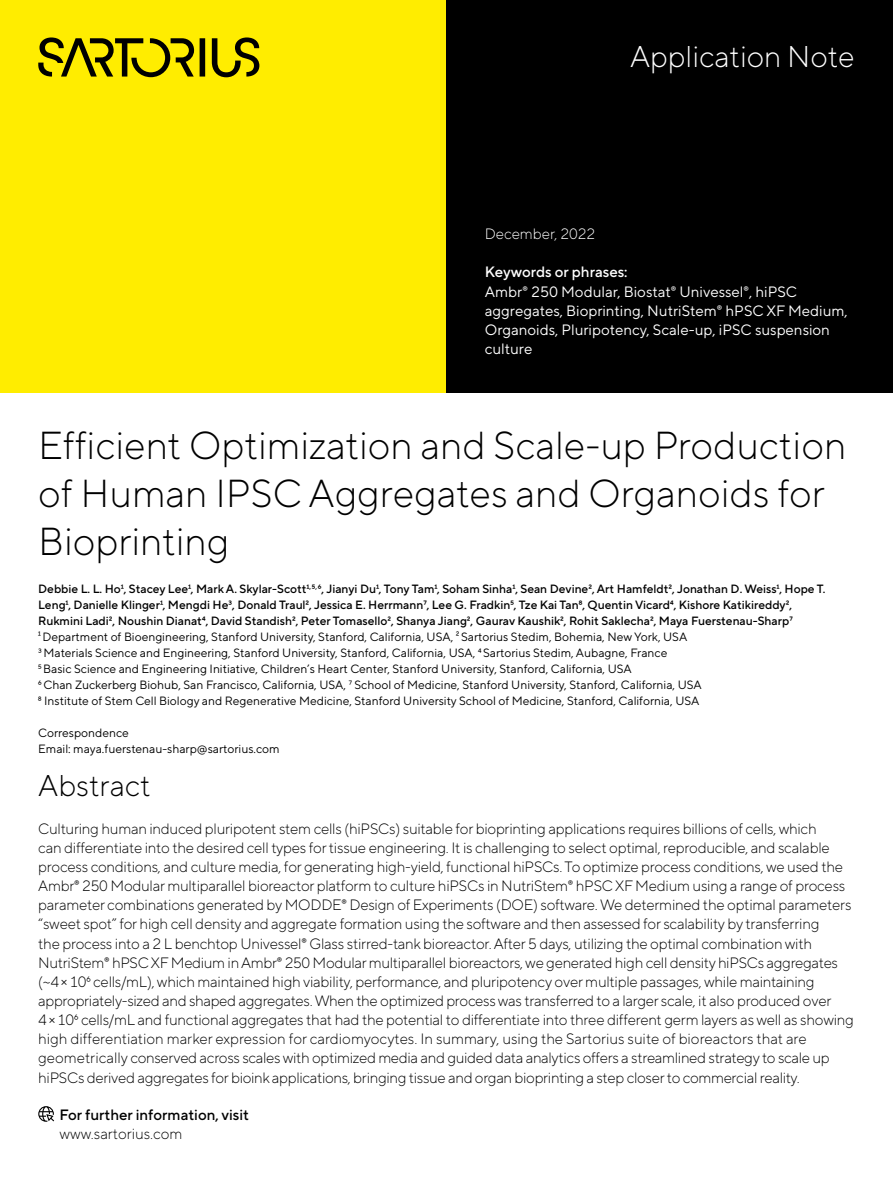
<style>
.page{position:relative;width:893px;height:1178px;background:#fff}
.page>*{position:absolute;margin:0;border:0;box-sizing:border-box;transform-origin:0 0}
.t1{font:300 39px/47.8px "TT Norms Pro";color:#000}
.t2{font:300 30px "TT Norms Pro";color:#fff}
.t3{font:300 30px "TT Norms Pro";color:#000}
.t4{font:300 15px/19.2px "TT Norms Pro";letter-spacing:-.015em;color:#000}
.t5{font:15px/19.2px "TT Norms Pro";color:#fff}
.t6{font:500 15px "TT Norms Pro";color:#000}
.t7{font:500 15px "TT Norms Pro";color:#fff}
.t8{font:300 15px "TT Norms Pro";color:#fff}
.t9{font:12px/15.9px "TT Norms Pro";color:#000}
.t10{font:500 12px/15.9px "TT Norms Pro";color:#000}
</style>
<div class="page">
<div style="left:0;top:0;width:446px;height:392px;background:#ffed00"></div>
<div style="left:446px;top:0;width:447px;height:392px;background:#000"></div>
<svg style="left:200px;top:38px;width:5px;height:39px"></svg>
<svg style="left:212px;top:37px;width:47px;height:40px"></svg>
<svg style="left:38px;top:37px;width:156px;height:40px"></svg>
<svg style="left:38px;top:1106px;width:16px;height:16px"></svg>
<h2 class="t2" style="left:630px;top:35px;width:226px">Application Note</h2>
<p class="t8" style="left:485px;top:223px;width:112px">December, 2022</p>
<p class="t7" style="left:485px;top:261px;width:144px">Keywords or phrases:</p>
<p class="t5" style="left:485px;top:281px;width:365px">Ambr® 250 Modular, Biostat® Univessel®, hiPSC aggregates, Bioprinting, NutriStem® hPSC XF Medium, Organoids, Pluripotency, Scale-up, iPSC suspension culture</p>
<h1 class="t1" style="left:38px;top:419px;width:809px">Efficient Optimization and Scale-up Production of Human IPSC Aggregates and Organoids for<br>Bioprinting</h1>
<p class="t10" style="left:38px;top:580px;width:789px">Debbie L. L. Ho1, Stacey Lee1, Mark A. Skylar-Scott1<sup>,</sup>5<sup>,</sup>6, Jianyi Du1, Tony Tam1, Soham Sinha1, Sean Devine2, Art Hamfeldt2, Jonathan D. Weiss1, Hope T.<br>Leng1, Danielle Klinger1, Mengdi He3, Donald Traul2, Jessica E. Herrmann7, Lee G. Fradkin5, Tze Kai Tan8, Quentin Vicard4, Kishore Katikireddy2,<br>Rukmini Ladi2, Noushin Dianat4, David Standish2, Peter Tomasello2, Shanya Jiang2, Gaurav Kaushik2, Rohit Saklecha2, Maya Fuerstenau-Sharp7</p>
<p class="t9" style="left:38px;top:628px;width:665px">¹Department of Bioengineering, Stanford University, Stanford, California, USA, ²Sartorius Stedim, Bohemia, New York, USA 3Materials Science and Engineering, Stanford University, Stanford, California, USA, 4Sartorius Stedim, Aubagne, France 5Basic Science and Engineering Initiative, Children’s Heart Center, Stanford University, Stanford, California, USA<br>6Chan Zuckerberg Biohub, San Francisco, California, USA, 7 School of Medicine, Stanford University, Stanford, California, USA 8 Institute of Stem Cell Biology and Regenerative Medicine, Stanford University School of Medicine, Stanford, California, USA</p>
<p class="t9" style="left:38px;top:724px;width:243px">Correspondence<br>Email: maya.fuerstenau-sharp@sartorius.com</p>
<h2 class="t3" style="left:38px;top:763px;width:114px">Abstract</h2>
<p class="t4" style="left:38px;top:818px;width:817px">Culturing human induced pluripotent stem cells (hiPSCs) suitable for bioprinting applications requires billions of cells, which<br>can differentiate into the desired cell types for tissue engineering. It is challenging to select optimal, reproducible, and scalable process conditions, and culture media, for generating high-yield, functional hiPSCs. To optimize process conditions, we used the Ambr® 250 Modular multiparallel bioreactor platform to culture hiPSCs in NutriStem® hPSC XF Medium using a range of process parameter combinations generated by MODDE® Design of Experiments (DOE) software. We determined the optimal parameters “sweet spot” for high cell density and aggregate formation using the software and then assessed for scalability by transferring<br>the process into a 2 L benchtop Univessel® Glass stirred-tank bioreactor. After 5 days, utilizing the optimal combination with NutriStem® hPSC XF Medium in Ambr® 250 Modular multiparallel bioreactors, we generated high cell density hiPSCs aggregates (~4×106 cells/mL), which maintained high viability, performance, and pluripotency over multiple passages, while maintaining appropriately-sized and shaped aggregates. When the optimized process was transferred to a larger scale, it also produced over 4×106 cells/mL and functional aggregates that had the potential to differentiate into three different germ layers as well as showing high differentiation marker expression for cardiomyocytes. In summary, using the Sartorius suite of bioreactors that are geometrically conserved across scales with optimized media and guided data analytics offers a streamlined strategy to scale up hiPSCs derived aggregates for bioink applications, bringing tissue and organ bioprinting a step closer to commercial reality.</p>
<p class="t6" style="left:60px;top:1103px;width:191px">For further information, visit</p>
<p class="t4" style="left:60px;top:1123px;width:124px">www.sartorius.com</p>
</div>
